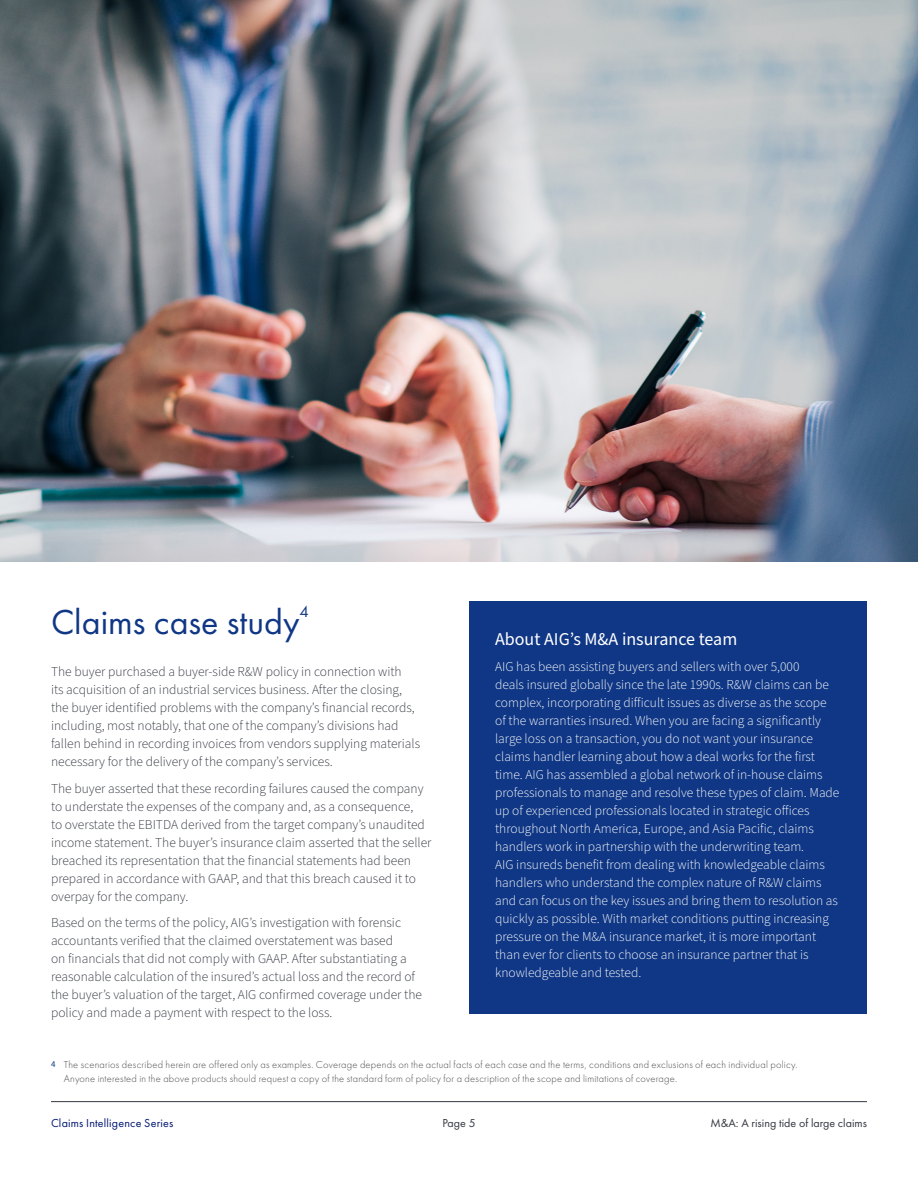
<style>
.page{position:relative;width:918px;height:1188px;background:#fff}
.page>*{position:absolute;margin:0;border:0;box-sizing:border-box;transform-origin:0 0}
.Section_Header{font:36px "Futura PT";color:#103785}
.Body_Copy{font:18px "Source Sans Pro";color:#fff}
.Section_Header-2{font:16.5px "Futura PT";color:#103785}
.Body_Copy-2{font:300 13.5px/18px "Source Sans Pro";color:#323640}
.Body_Copy-3{font:300 13.5px/18px "Source Sans Pro";color:#fff}
.t1{font:12px "Futura PT";color:#343741}
.t2{font:12px "Futura PT";letter-spacing:.015em;color:#001871}
.Footnote_text{font:300 10.5px/13.5px "Futura PT";letter-spacing:.02em;color:#4b4c4d}
.s1{font-family:"Source Sans Pro";font-weight:400;font-size:9px;color:#103785}
</style>
<div class="page">
<img style="left:0;top:0;width:918px;height:561px">
<div style="left:470px;top:601px;width:397px;height:412px;background:#103785"></div>
<hr style="left:51px;top:1101px;width:816px;height:1px;background:#343741">
<p class="Section_Header" style="left:51px;top:600px;width:250px">Claims case study</p>
<p class="Section_Header-2" style="left:300px;top:602px;width:11px">4</p>
<p class="Body_Copy-2" style="left:51px;top:663px;width:371px">The buyer purchased a buyer-side R&amp;W policy in connection with<br>its acquisition of an industrial services business. After the closing, the buyer identified problems with the company’s financial records, including, most notably, that one of the company’s divisions had fallen behind in recording invoices from vendors supplying materials necessary for the delivery of the company’s services.</p>
<p class="Body_Copy-2" style="left:51px;top:780px;width:382px">The buyer asserted that these recording failures caused the company to understate the expenses of the company and, as a consequence,<br>to overstate the EBITDA derived from the target company’s unaudited income statement. The buyer’s insurance claim asserted that the seller breached its representation that the financial statements had been prepared in accordance with GAAP, and that this breach caused it to overpay for the company.</p>
<p class="Body_Copy-2" style="left:51px;top:914px;width:373px">Based on the terms of the policy, AIG’s investigation with forensic accountants verified that the claimed overstatement was based<br>on financials that did not comply with GAAP. After substantiating a reasonable calculation of the insured’s actual loss and the record of the buyer’s valuation of the target, AIG confirmed coverage under the policy and made a payment with respect to the loss.</p>
<p class="Body_Copy" style="left:495px;top:627px;width:244px">About AIG’s M&amp;A insurance team</p>
<p class="Body_Copy-3" style="left:495px;top:658px;width:346px">AIG has been assisting buyers and sellers with over 5,000<br>deals insured globally since the late 1990s. R&amp;W claims can be complex, incorporating difficult issues as diverse as the scope of the warranties insured. When you are facing a significantly large loss on a transaction, you do not want your insurance claims handler learning about how a deal works for the first time. AIG has assembled a global network of in-house claims professionals to manage and resolve these types of claim. Made up of experienced professionals located in strategic offices throughout North America, Europe, and Asia Pacific, claims handlers work in partnership with the underwriting team.<br>AIG insureds benefit from dealing with knowledgeable claims handlers who understand the complex nature of R&amp;W claims and can focus on the key issues and bring them to resolution as quickly as possible. With market conditions putting increasing pressure on the M&amp;A insurance market, it is more important than ever for clients to choose an insurance partner that is knowledgeable and tested.</p>
<p class="Footnote_text" style="left:64px;top:1058px;width:735px;text-indent:-13px"><span class="s1">4</span> The scenarios described herein are offered only as examples. Coverage depends on the actual facts of each case and the terms, conditions and exclusions of each individual policy.<br>Anyone interested in the above products should request a copy of the standard form of policy for a description of the scope and limitations of coverage.</p>
<p class="t2" style="left:51px;top:1116px;width:124px">Claims Intelligence Series</p>
<p class="t1" style="left:442px;top:1116px;width:35px">Page 5</p>
<p class="t1" style="left:710px;top:1116px;width:158px">M&amp;A: A rising tide of large claims</p>
</div>
